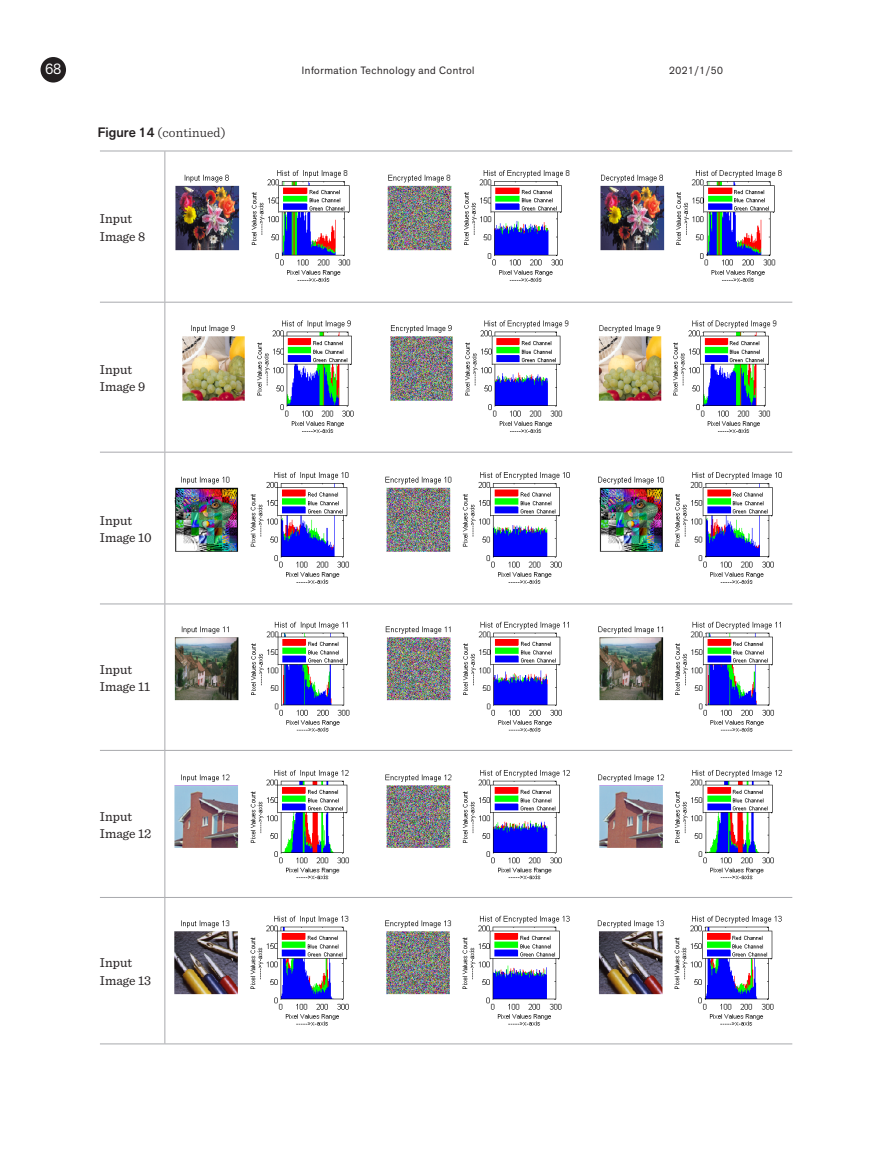
<style>
.page{position:relative;width:893px;height:1149px;background:#fff}
.page>*{position:absolute;margin:0;border:0;box-sizing:border-box;transform-origin:0 0}
.t1{font:15px "Akzid Grtsk Next";color:#fff}
.t2{font:13.5px/17.5px "Sentinel";color:#231f20}
.Pav_nr{font:300 13.5px "Sentinel";letter-spacing:.01em;color:#231f20}
.t3{font:10.5px "Akzid Grtsk Next";letter-spacing:.05em;color:#231f20}
.s1{font-family:"Akzid Grtsk Next";font-weight:500}
</style>
<div class="page">
<div style="left:41px;top:57px;width:25px;height:25px;background:#231f20;border-radius:50%"></div>
<hr style="left:100px;top:150px;width:65px;height:1px;background:#a8a9ad">
<hr style="left:165px;top:150px;width:627px;height:1px;background:#a8a9ad">
<hr style="left:164px;top:151px;width:1px;height:151px;background:#a8a9ad">
<hr style="left:100px;top:302px;width:65px;height:1px;background:#a8a9ad">
<hr style="left:165px;top:302px;width:627px;height:1px;background:#a8a9ad">
<hr style="left:164px;top:302px;width:1px;height:149px;background:#a8a9ad">
<hr style="left:100px;top:451px;width:65px;height:1px;background:#a8a9ad">
<hr style="left:165px;top:451px;width:627px;height:1px;background:#a8a9ad">
<hr style="left:164px;top:452px;width:1px;height:151px;background:#a8a9ad">
<hr style="left:100px;top:603px;width:65px;height:1px;background:#a8a9ad">
<hr style="left:165px;top:603px;width:627px;height:1px;background:#a8a9ad">
<hr style="left:164px;top:604px;width:1px;height:145px;background:#a8a9ad">
<hr style="left:100px;top:749px;width:65px;height:1px;background:#a8a9ad">
<hr style="left:165px;top:749px;width:627px;height:1px;background:#a8a9ad">
<hr style="left:164px;top:750px;width:1px;height:146px;background:#a8a9ad">
<hr style="left:100px;top:896px;width:65px;height:1px;background:#a8a9ad">
<hr style="left:165px;top:896px;width:627px;height:1px;background:#a8a9ad">
<hr style="left:164px;top:897px;width:1px;height:146px;background:#a8a9ad">
<hr style="left:100px;top:1043px;width:65px;height:1px;background:#a8a9ad">
<hr style="left:165px;top:1043px;width:627px;height:1px;background:#a8a9ad">
<img style="left:175px;top:170px;width:607px;height:112px">
<img style="left:182px;top:320px;width:595px;height:113px">
<img style="left:174px;top:472px;width:608px;height:112px">
<img style="left:174px;top:621px;width:607px;height:111px">
<img style="left:174px;top:770px;width:608px;height:110px">
<img style="left:174px;top:915px;width:608px;height:111px">
<p class="t1" style="left:45px;top:59px;width:18px">68</p>
<p class="t3" style="left:302px;top:63px;width:174px">Information Technology and Control</p>
<p class="t3" style="left:669px;top:63px;width:55px">2021/1/50</p>
<p class="Pav_nr" style="left:98px;top:123px;width:129px"><span class="s1">Figure 14</span> (continued)</p>
<p class="t2" style="left:100px;top:209px;width:47px">Input<br>Image 8</p>
<p class="t2" style="left:100px;top:359px;width:47px">Input<br>Image 9</p>
<p class="t2" style="left:100px;top:510px;width:53px">Input<br>Image 10</p>
<p class="t2" style="left:100px;top:659px;width:52px">Input<br>Image 11</p>
<p class="t2" style="left:100px;top:806px;width:53px">Input<br>Image 12</p>
<p class="t2" style="left:100px;top:952px;width:53px">Input<br>Image 13</p>
</div>
